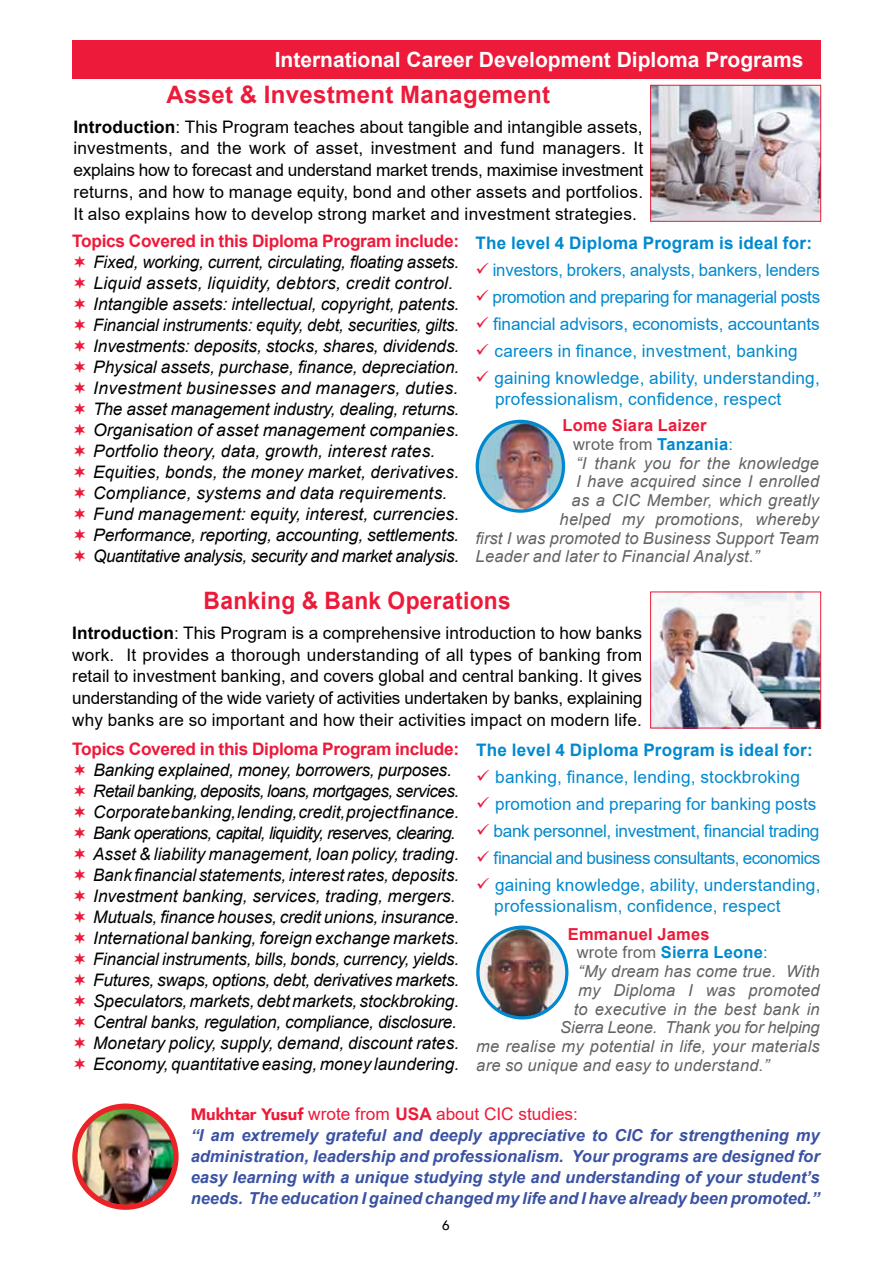
<style>
.page{position:relative;width:893px;height:1263px;background:#fff}
.page>*{position:absolute;margin:0;border:0;box-sizing:border-box;transform-origin:0 0}
.t1{font:700 24px "Arial";letter-spacing:.015em;color:#ed1a3a}
.t2{font:700 24px "Arial";letter-spacing:.015em;color:#ed1a3a;scale:.95 1}
.t3{font:700 21px "Arial";color:#fff}
.t4{font:italic 17.25px/21px "Arial";letter-spacing:-.005em;color:#000}
.t5{font:17.25px/21.8px "Arial";letter-spacing:.015em;color:#000;text-align:justify}
.t6{font:17.25px/21px "Arial";letter-spacing:.005em;color:#0089cf}
.t7{font:17.25px "Arial";letter-spacing:-.02em;color:#0089cf}
.t8{font:700 17.25px "Arial";letter-spacing:-.015em;color:#ed1a3a}
.t9{font:700 17.25px "Arial";letter-spacing:.015em;color:#0089cf}
.t10{font:17.25px "Arial";letter-spacing:-.03em;color:#0089cf}
.t11{font:17.25px "Arial";color:#ed1a3a}
.t12{font:italic 16.5px "Arial";letter-spacing:.015em;color:#626366}
.t13{font:italic 700 16.5px/21px "Arial";color:#3a52a3;text-align:justify}
.t14{font:italic 16.5px "Arial";letter-spacing:-.01em;color:#626366}
.t15{font:700 16.5px "Arial";letter-spacing:.015em;color:#ed1a3a}
.t16{font:700 16.5px "Arial";letter-spacing:.015em;color:#0089cf}
.t17{font:16.5px "Arial";letter-spacing:.015em;color:#626366}
.t18{font:500 13.5px "Avenir";color:#000}
.s1{font-weight:700}
.s2{color:#ed1a3a}
.s3{font-weight:700;color:#0089cf}
.s4{color:#0089cf}
.s5{font-weight:400;color:#626366}
.s6{font-weight:400}
.s7{font-family:"Avenir";font-weight:900;font-size:16.5px}
</style>
<div class="page">
<img style="left:75px;top:1106px;width:101px;height:101px;border-radius:51px">
<div style="left:72px;top:1103px;width:107px;height:107px;border:5px solid #eb2326;border-radius:50%"></div>
<img style="left:652px;top:87px;width:167px;height:133px">
<div style="left:650px;top:85px;width:171px;height:137px;border:1px solid #ed1a3a"></div>
<img style="left:477px;top:421px;width:86px;height:90px">
<div style="left:476px;top:420px;width:89px;height:93px;border:3px solid #0089cf;border-radius:50%"></div>
<img style="left:478px;top:928px;width:89px;height:90px">
<div style="left:476px;top:925px;width:92px;height:94px;border:3px solid #0089cf;border-radius:50%"></div>
<img style="left:652px;top:593px;width:167px;height:133px">
<div style="left:650px;top:591px;width:171px;height:137px;border:1px solid #ed1a3a"></div>
<div style="left:72px;top:40px;width:748px;height:38px;background:#ed1a3a"></div>
<p class="t3" style="left:275px;top:45px;width:530px">International Career Development Diploma Programs</p>
<h1 class="t1" style="left:167px;top:77px;width:385px">Asset &amp; Investment Management</h1>
<p class="t5" style="left:73px;top:116px;width:571px"><span class="s1">Introduction</span>: This Program teaches about tangible and intangible assets, investments, and the work of asset, investment and fund managers. It explains how to forecast and understand market trends, maximise investment returns, and how to manage equity, bond and other assets and portfolios.<br>It also explains how to develop strong market and investment strategies.</p>
<p class="t8" style="left:72px;top:229px;width:388px">Topics Covered in this Diploma Program include:</p>
<p class="t4" style="left:93px;top:252px;width:368px">Fixed, working, current, circulating, floating assets.<br>Liquid assets, liquidity, debtors, credit control.<br>Intangible assets: intellectual, copyright, patents.<br>Financial instruments: equity, debt, securities, gilts.<br>Investments: deposits, stocks, shares, dividends.<br>Physical assets, purchase, finance, depreciation.<br>Investment businesses and managers, duties.<br>The asset management industry, dealing, returns.<br>Organisation of asset management companies.<br>Portfolio theory, data, growth, interest rates.<br>Equities, bonds, the money market, derivatives.<br>Compliance, systems and data requirements.<br>Fund management: equity, interest, currencies.<br>Performance, reporting, accounting, settlements.<br>Quantitative analysis, security and market analysis.</p>
<p class="t9" style="left:476px;top:231px;width:338px">The level 4 Diploma Program is ideal for:</p>
<p class="t6" style="left:476px;top:259px;width:346px"><span class="s2">✓</span> investors, brokers, analysts, bankers, lenders</p>
<p class="t7" style="left:476px;top:285px;width:346px"><span class="s2">✓</span> promotion and preparing for managerial posts</p>
<p class="t6" style="left:476px;top:313px;width:346px"><span class="s2">✓</span> financial advisors, economists, accountants</p>
<p class="t6" style="left:476px;top:340px;width:323px"><span class="s2">✓</span> careers in finance, investment, banking</p>
<p class="t6" style="left:495px;top:367px;width:326px;text-indent:-20px"><span class="s2">✓</span> gaining knowledge, ability, understanding, professionalism, confidence, respect</p>
<p class="t15" style="left:563px;top:414px;width:145px">Lome Siara Laizer</p>
<p class="t17" style="left:573px;top:433px;width:161px">wrote from <span class="s3">Tanzania</span><span class="s4">:</span></p>
<p class="t12" style="left:576px;top:452px;width:244px">“I thank you for the knowledge</p>
<p class="t12" style="left:576px;top:471px;width:245px">I have acquired since I enrolled</p>
<p class="t12" style="left:572px;top:490px;width:249px">as a CIC Member, which greatly</p>
<p class="t12" style="left:560px;top:508px;width:261px">helped my promotions, whereby</p>
<p class="t12" style="left:476px;top:527px;width:345px">first I was promoted to Business Support Team</p>
<p class="t12" style="left:476px;top:546px;width:285px">Leader and later to Financial Analyst.”</p>
<h1 class="t2" style="left:204px;top:583px;width:325px">Banking &amp; Bank Operations</h1>
<p class="t5" style="left:72px;top:622px;width:571px"><span class="s1">Introduction</span>: This Program is a comprehensive introduction to how banks work. It provides a thorough understanding of all types of banking from retail to investment banking, and covers global and central banking. It gives understanding of the wide variety of activities undertaken by banks, explaining why banks are so important and how their activities impact on modern life.</p>
<p class="t8" style="left:72px;top:737px;width:388px">Topics Covered in this Diploma Program include:</p>
<p class="t4" style="left:93px;top:760px;width:368px">Banking explained, money, borrowers, purposes.<br>Retail banking, deposits, loans, mortgages, services.<br>Corporate banking, lending, credit, project finance.<br>Bank operations, capital, liquidity, reserves, clearing.<br>Asset &amp; liability management, loan policy, trading.<br>Bank financial statements, interest rates, deposits.<br>Investment banking, services, trading, mergers.<br>Mutuals, finance houses, credit unions, insurance.<br>International banking, foreign exchange markets.<br>Financial instruments, bills, bonds, currency, yields.<br>Futures, swaps, options, debt, derivatives markets.<br>Speculators, markets, debt markets, stockbroking.<br>Central banks, regulation, compliance, disclosure.<br>Monetary policy, supply, demand, discount rates.<br>Economy, quantitative easing, money laundering.</p>
<p class="t9" style="left:476px;top:737px;width:338px">The level 4 Diploma Program is ideal for:</p>
<p class="t6" style="left:476px;top:766px;width:325px"><span class="s2">✓</span> banking, finance, lending, stockbroking</p>
<p class="t6" style="left:476px;top:793px;width:342px"><span class="s2">✓</span> promotion and preparing for banking posts</p>
<p class="t7" style="left:476px;top:819px;width:345px"><span class="s2">✓</span> bank personnel, investment, financial trading</p>
<p class="t10" style="left:476px;top:846px;width:346px"><span class="s2">✓</span> financial and business consultants, economics</p>
<p class="t6" style="left:494px;top:874px;width:328px;text-indent:-18px"><span class="s2">✓</span> gaining knowledge, ability, understanding, professionalism, confidence, respect</p>
<p class="t15" style="left:568px;top:922px;width:143px">Emmanuel James</p>
<p class="t16" style="left:577px;top:941px;width:192px"><span class="s5">wrote from</span> Sierra Leone<span class="s6">:</span></p>
<p class="t12" style="left:578px;top:961px;width:243px">“My dream has come true. With</p>
<p class="t12" style="left:578px;top:979px;width:243px">my Diploma I was promoted</p>
<p class="t12" style="left:574px;top:998px;width:247px">to executive in the best bank in</p>
<p class="t14" style="left:560px;top:1017px;width:261px">Sierra Leone. Thank you for helping</p>
<p class="t12" style="left:476px;top:1036px;width:345px">me realise my potential in life, your materials</p>
<p class="t12" style="left:476px;top:1054px;width:294px">are so unique and easy to understand.”</p>
<p class="t11" style="left:191px;top:1102px;width:389px"><span class="s7">Mukhtar Yusuf</span> wrote from <span class="s1">USA</span> about CIC studies:</p>
<p class="t13" style="left:191px;top:1125px;width:631px">“I am extremely grateful and deeply appreciative to CIC for strengthening my administration, leadership and professionalism. Your programs are designed for easy learning with a unique studying style and understanding of your student’s needs. The education I gained changed my life and I have already been promoted.”</p>
<p class="t18" style="left:442px;top:1213px;width:9px">6</p>
</div>
